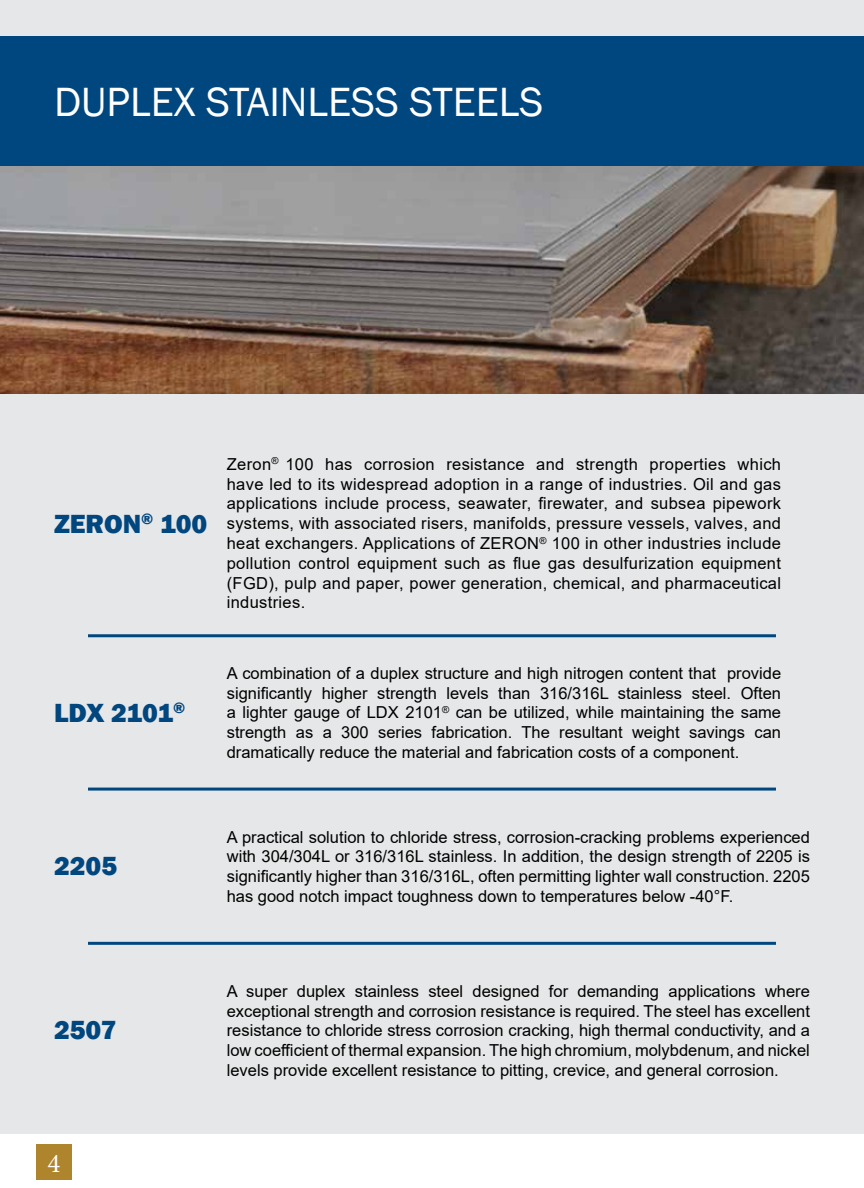
<style>
.page{position:relative;width:864px;height:1188px;background:#fff}
.page>*{position:absolute;margin:0;border:0;box-sizing:border-box;transform-origin:0 0}
.t1{font:42px "Franklin Gothic";color:#fff}
.t2{font:800 27px "Franklin Gothic";color:#00467f}
.t3{font:27px "Minion Pro";color:#fff}
.t4{font:16.5px/19.8px "Arial";color:#000;text-align:justify}
</style>
<div class="page">
<div style="left:0;top:0;width:864px;height:1134px;background:#e6e7e8"></div>
<img style="left:0;top:166px;width:864px;height:227px">
<div style="left:0;top:36px;width:864px;height:130px;background:#00467f"></div>
<hr style="left:88px;top:634px;width:688px;height:3px;background:#00467f">
<hr style="left:88px;top:788px;width:688px;height:3px;background:#00467f">
<hr style="left:88px;top:942px;width:688px;height:3px;background:#00467f">
<div style="left:36px;top:1144px;width:36px;height:36px;background:#ae852d"></div>
<h1 class="t1" style="left:54px;top:75px;width:491px">DUPLEX STAINLESS STEELS</h1>
<h2 class="t2" style="left:54px;top:507px;width:155px">ZERON<sup>®</sup> 100</h2>
<p class="t4" style="left:227px;top:454px;width:556px">Zeron<sup>®</sup> 100 has corrosion resistance and strength properties which have led to its widespread adoption in a range of industries. Oil and gas applications include process, seawater, firewater, and subsea pipework systems, with associated risers, manifolds, pressure vessels, valves, and heat exchangers. Applications of ZERON<sup>®</sup> 100 in other industries include pollution control equipment such as flue gas desulfurization equipment (FGD), pulp and paper, power generation, chemical, and pharmaceutical industries.</p>
<h2 class="t2" style="left:54px;top:695px;width:133px">LDX 2101<sup>®</sup></h2>
<p class="t4" style="left:227px;top:663px;width:556px">A combination of a duplex structure and high nitrogen content that provide significantly higher strength levels than 316/316L stainless steel. Often a lighter gauge of LDX 2101<sup>®</sup> can be utilized, while maintaining the same strength as a 300 series fabrication. The resultant weight savings can dramatically reduce the material and fabrication costs of a component.</p>
<h2 class="t2" style="left:54px;top:849px;width:65px">2205</h2>
<p class="t4" style="left:227px;top:827px;width:585px">A practical solution to chloride stress, corrosion-cracking problems experienced with 304/304L or 316/316L stainless. In addition, the design strength of 2205 is significantly higher than 316/316L, often permitting lighter wall construction. 2205 has good notch impact toughness down to temperatures below -40°F.</p>
<h2 class="t2" style="left:54px;top:1013px;width:64px">2507</h2>
<h2 class="t3" style="left:48px;top:1145px;width:14px">4</h2>
<p class="t4" style="left:227px;top:981px;width:585px">A super duplex stainless steel designed for demanding applications where exceptional strength and corrosion resistance is required. The steel has excellent resistance to chloride stress corrosion cracking, high thermal conductivity, and a low coefficient of thermal expansion. The high chromium, molybdenum, and nickel levels provide excellent resistance to pitting, crevice, and general corrosion.</p>
</div>
